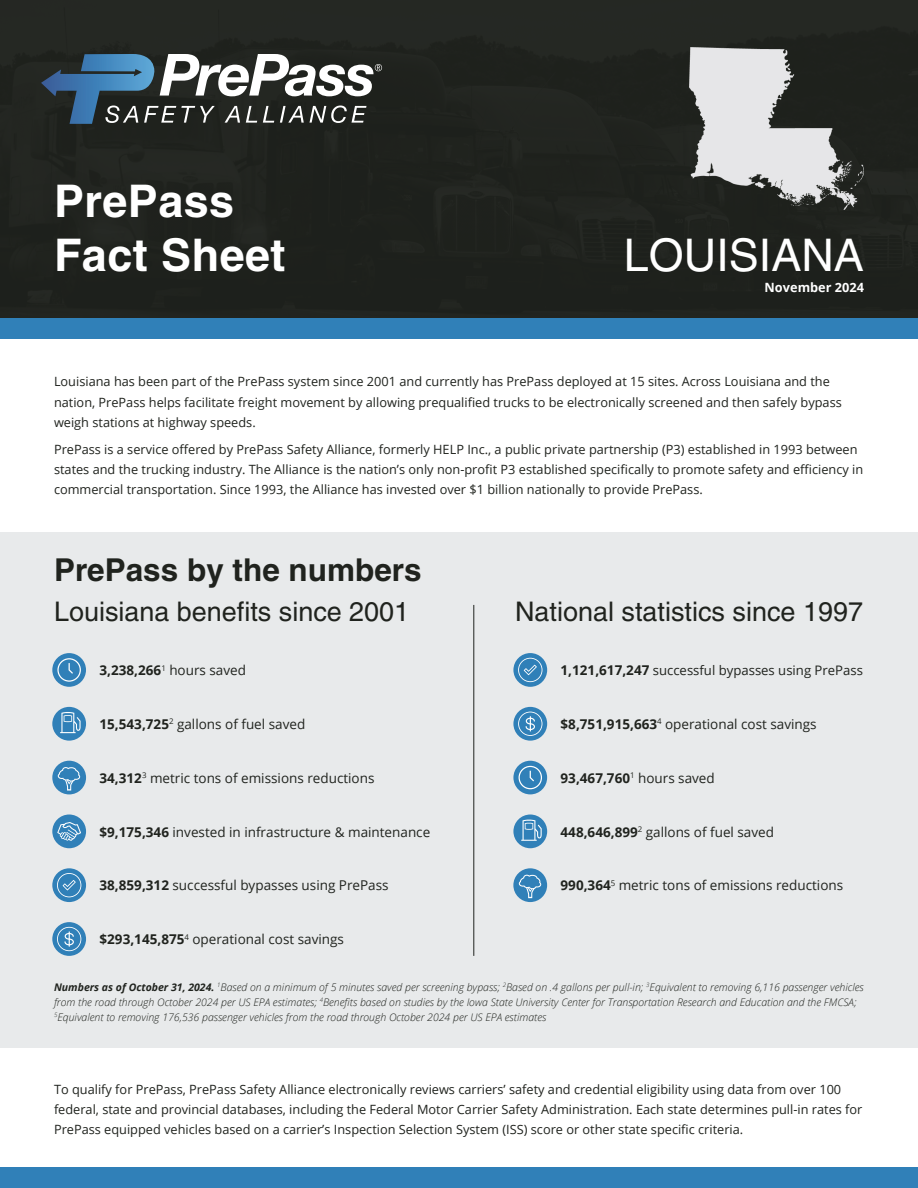
<style>
.page{position:relative;width:918px;height:1188px;background:#fff}
.page>*{position:absolute;margin:0;border:0;box-sizing:border-box;transform-origin:0 0}
.t1{font:700 45px "Helvetica";letter-spacing:.01em;color:#fff}
.t2{font:45px "Helvetica";color:#fff}
.t3{font:700 31.5px "Helvetica";color:#20231e}
.t4{font:27px "Helvetica";color:#20231e}
.t5{font:13.5px "Open Sans";color:#20231e}
.t6{font:700 13.5px "Open Sans";color:#20231e}
.t7{font:13.2px "Open Sans";color:#20231e}
.t8{font:12.75px/20.2px "Open Sans";color:#20231e}
.t9{font:700 12.75px "Open Sans";color:#fff}
.t10{font:italic 300 10.5px/15px "Open Sans";color:#20231e}
.s1{font-weight:700}
.s2{font-weight:700;font-size:13.5px}
.s3{font-weight:400}
</style>
<div class="page">
<div style="left:0;top:532px;width:918px;height:516px;background:#e8eaeb"></div>
<hr style="left:473px;top:605px;width:1px;height:351px;background:#20231e">
<div style="left:0;top:0;width:918px;height:319px;background:#1f221e"></div>
<div style="left:0;top:1168px;width:918px;height:20px;background:#3080b8"></div>
<div style="left:0;top:319px;width:918px;height:20px;background:#3080b8"></div>
<img style="left:689px;top:47px;width:175px;height:162px">
<svg style="left:41px;top:54px;width:341px;height:70px"></svg>
<div style="left:42px;top:169px;width:257px;height:117px;background:#20231e"></div>
<div style="left:612px;top:224px;width:265px;height:62px;background:#20231e"></div>
<div style="left:513px;top:815px;width:34px;height:33px;background:#3080b8;border-radius:50%"></div>
<svg style="left:521px;top:819px;width:21px;height:22px"></svg>
<div style="left:513px;top:761px;width:34px;height:33px;background:#3080b8;border-radius:50%"></div>
<svg style="left:519px;top:766px;width:23px;height:23px"></svg>
<div style="left:513px;top:868px;width:34px;height:34px;background:#3080b8;border-radius:50%"></div>
<svg style="left:519px;top:875px;width:22px;height:23px"></svg>
<svg style="left:513px;top:653px;width:34px;height:34px"></svg>
<svg style="left:518px;top:658px;width:24px;height:24px"></svg>
<svg style="left:513px;top:707px;width:34px;height:34px"></svg>
<svg style="left:518px;top:712px;width:24px;height:24px"></svg>
<div style="left:52px;top:707px;width:34px;height:34px;background:#3080b8;border-radius:50%"></div>
<svg style="left:60px;top:712px;width:21px;height:21px"></svg>
<div style="left:52px;top:653px;width:34px;height:34px;background:#3080b8;border-radius:50%"></div>
<svg style="left:57px;top:658px;width:24px;height:24px"></svg>
<div style="left:52px;top:761px;width:34px;height:33px;background:#3080b8;border-radius:50%"></div>
<svg style="left:58px;top:767px;width:22px;height:24px"></svg>
<svg style="left:52px;top:868px;width:34px;height:34px"></svg>
<svg style="left:57px;top:873px;width:24px;height:24px"></svg>
<div style="left:52px;top:815px;width:34px;height:33px;background:#3080b8;border-radius:50%"></div>
<svg style="left:57px;top:822px;width:24px;height:19px"></svg>
<svg style="left:52px;top:922px;width:34px;height:34px"></svg>
<svg style="left:57px;top:927px;width:24px;height:24px"></svg>
<p class="t1" style="left:54px;top:174px;width:182px">PrePass</p>
<p class="t1" style="left:54px;top:228px;width:233px">Fact Sheet</p>
<p class="t2" style="left:624px;top:229px;width:242px">LOUISIANA</p>
<p class="t9" style="left:765px;top:278px;width:101px">November 2024</p>
<p class="t8" style="left:54px;top:371px;width:789px">Louisiana has been part of the PrePass system since 2001 and currently has PrePass deployed at 15 sites. Across Louisiana and the nation, PrePass helps facilitate freight movement by allowing prequalified trucks to be electronically screened and then safely bypass weigh stations at highway speeds.</p>
<p class="t8" style="left:54px;top:439px;width:811px">PrePass is a service offered by PrePass Safety Alliance, formerly HELP Inc., a public private partnership (P3) established in 1993 between states and the trucking industry. The Alliance is the nation’s only non-profit P3 established specifically to promote safety and efficiency in commercial transportation. Since 1993, the Alliance has invested over $1 billion nationally to provide PrePass.</p>
<p class="t3" style="left:54px;top:551px;width:369px">PrePass by the numbers</p>
<p class="t4" style="left:54px;top:596px;width:357px">Louisiana benefits since 2001</p>
<p class="t4" style="left:515px;top:596px;width:350px">National statistics since 1997</p>
<p class="t5" style="left:100px;top:661px;width:148px"><span class="s1">3,238,266</span><sup>1</sup> hours saved</p>
<p class="t7" style="left:561px;top:661px;width:304px"><span class="s2">1,121,617,247</span> successful bypasses using PrePass</p>
<p class="t5" style="left:100px;top:715px;width:207px"><span class="s1">15,543,725</span><sup>2</sup> gallons of fuel saved</p>
<p class="t5" style="left:561px;top:715px;width:258px"><span class="s1">$8,751,915,663</span><sup>4</sup> operational cost savings</p>
<p class="t5" style="left:100px;top:769px;width:276px"><span class="s1">34,312</span><sup>3</sup> metric tons of emissions reductions</p>
<p class="t6" style="left:561px;top:768px;width:156px">93,467,760<sup>1</sup> <span class="s3">hours saved</span></p>
<p class="t5" style="left:100px;top:822px;width:332px"><span class="s1">$9,175,346</span> invested in infrastructure &amp; maintenance</p>
<p class="t5" style="left:561px;top:822px;width:215px"><span class="s1">448,646,899</span><sup>2</sup> gallons of fuel saved</p>
<p class="t5" style="left:100px;top:876px;width:291px"><span class="s1">38,859,312</span> successful bypasses using PrePass</p>
<p class="t5" style="left:561px;top:876px;width:284px"><span class="s1">990,364</span><sup>5</sup> metric tons of emissions reductions</p>
<p class="t5" style="left:100px;top:930px;width:246px"><span class="s1">$293,145,875</span><sup>4</sup> operational cost savings</p>
<p class="t10" style="left:54px;top:979px;width:811px"><span class="s1">Numbers as of October 31, 2024.</span> <sup>1</sup>Based on a minimum of 5 minutes saved per screening bypass; <sup>2</sup>Based on .4 gallons per pull-in; <sup>3</sup>Equivalent to removing 6,116 passenger vehicles from the road through October 2024 per US EPA estimates; <sup>4</sup>Benefits based on studies by the Iowa State University Center for Transportation Research and Education and the FMCSA;<br><sup>5</sup>Equivalent to removing 176,536 passenger vehicles from the road through October 2024 per US EPA estimates</p>
<p class="t8" style="left:54px;top:1078px;width:810px">To qualify for PrePass, PrePass Safety Alliance electronically reviews carriers’ safety and credential eligibility using data from over 100 federal, state and provincial databases, including the Federal Motor Carrier Safety Administration. Each state determines pull-in rates for<br>PrePass equipped vehicles based on a carrier’s Inspection Selection System (ISS) score or other state specific criteria.</p>
</div>
